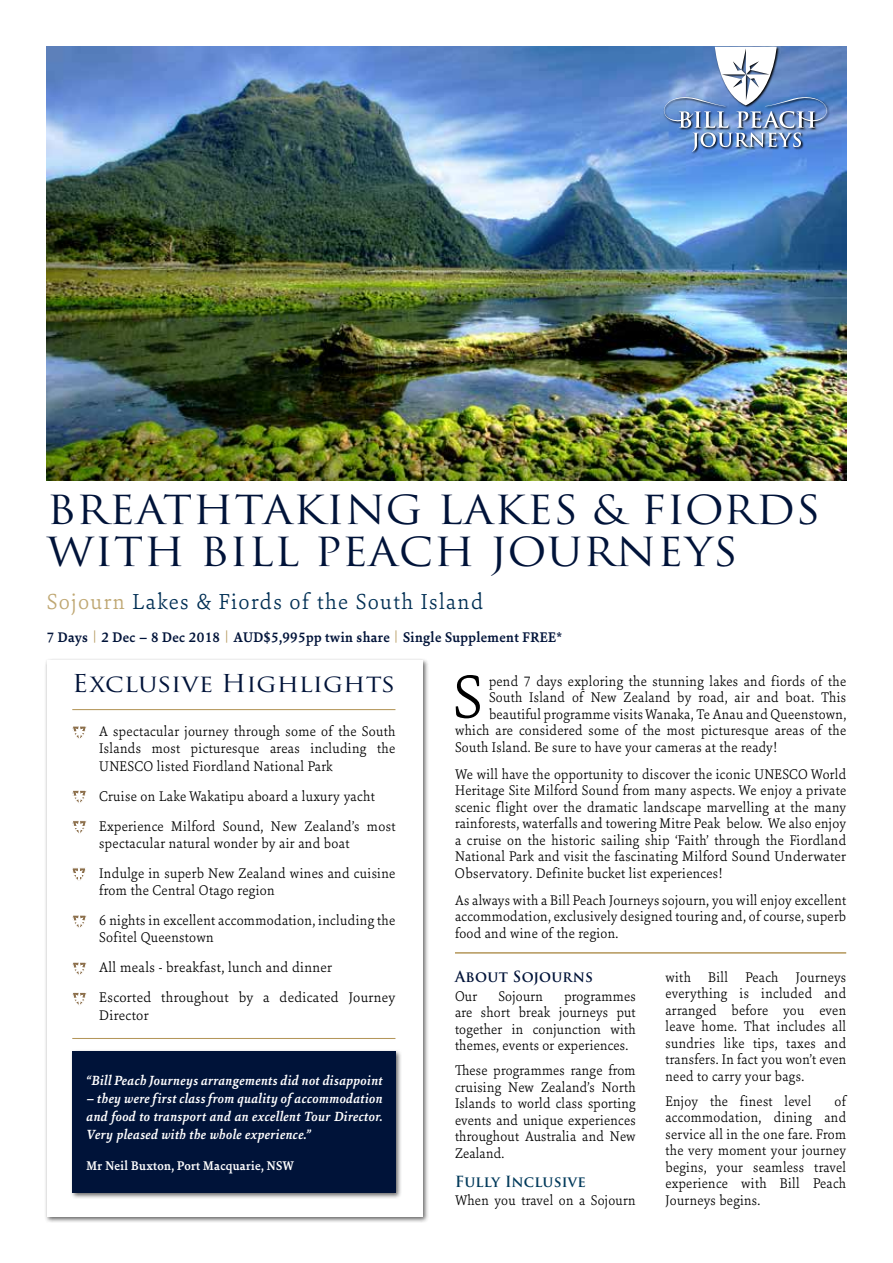
<style>
.page{position:relative;width:893px;height:1263px;background:#fff}
.page>*{position:absolute;margin:0;border:0;box-sizing:border-box;transform-origin:0 0}
.t1{font:300 64.5px "Sina Nova";color:#000}
.t2{font:39px/42px "Trajan Pro";letter-spacing:.01em;color:#001339;scale:1.1 1}
.t3{font:24px "Trajan Pro";letter-spacing:.005em;color:#001339;scale:1.1 1}
.t4{font:300 23.25px "Sina Nova";letter-spacing:.06em;color:#002f54}
.t5{font:300 15px/16.5px "Sina Nova";letter-spacing:.02em;color:#000;text-align:justify;scale:.96 1}
.t6{font:300 15px/30px "Sina Nova";letter-spacing:.02em;color:#000}
.t7{font:700 15px "Sina Nova";letter-spacing:.02em;color:#001339}
.t8{font:700 15px "Trajan Pro";letter-spacing:.015em;color:#00395a}
.t9{font:700 15px "Trajan Pro";letter-spacing:.02em;color:#001339}
.t10{font:italic 700 14.25px/18px "Sina Nova";letter-spacing:.02em;color:#fff;text-align:justify;scale:.95 1}
.t11{font:700 13.5px "Sina Nova";letter-spacing:.02em;color:#fff;scale:.95 1}
.t12{font:12.3px "Helvetica Neue";color:#b4975a;scale:.95 1}
.s1{color:#bfa772}
</style>
<div class="page">
<div style="left:45px;top:658px;width:385px;height:565px;background:#000;opacity:.6"></div>
<div style="left:47px;top:660px;width:376px;height:556px;background:#fff"></div>
<hr style="left:72px;top:709px;width:323px;height:1px;background:#b4975a">
<hr style="left:72px;top:1038px;width:323px;height:1px;background:#b4975a">
<img style="left:47px;top:47px;width:799px;height:433px">
<div style="left:70px;top:1049px;width:332px;height:150px;background:#000;opacity:.6"></div>
<div style="left:72px;top:1051px;width:323px;height:142px;background:#001339"></div>
<svg style="left:73px;top:962px;width:13px;height:13px"></svg>
<svg style="left:73px;top:915px;width:13px;height:13px"></svg>
<svg style="left:72px;top:868px;width:14px;height:13px"></svg>
<svg style="left:72px;top:820px;width:14px;height:14px"></svg>
<svg style="left:73px;top:790px;width:13px;height:13px"></svg>
<svg style="left:73px;top:992px;width:13px;height:13px"></svg>
<hr style="left:455px;top:952px;width:391px;height:2px;background:#b4975a">
<svg style="left:663px;top:46px;width:167px;height:109px"></svg>
<svg style="left:664px;top:47px;width:163px;height:105px"></svg>
<svg style="left:73px;top:726px;width:13px;height:13px"></svg>
<h2 class="t2" style="left:47px;top:488px;width:705px">BREATHTAKING LAKES &amp; FIORDS<br>WITH BILL PEACH JOURNEYS</h2>
<h3 class="t4" style="left:47px;top:586px;width:438px"><span class="s1">Sojourn</span> Lakes &amp; Fiords of the South Island</h3>
<p class="t12" style="left:93px;top:627px;width:4px">|</p>
<p class="t12" style="left:225px;top:626px;width:4px">|</p>
<p class="t12" style="left:395px;top:626px;width:4px">|</p>
<p class="t7" style="left:47px;top:627px;width:517px">7 Days 2 Dec – 8 Dec 2018 AUD$5,995pp twin share Single Supplement FREE*</p>
<h3 class="t3" style="left:72px;top:668px;width:295px">Exclusive Highlights</h3>
<p class="t6" style="left:99px;top:722px;width:298px;line-height:17.2px;text-align:justify;text-indent:-27px">* A spectacular journey through some of the South Islands most picturesque areas including the UNESCO listed Fiordland National Park</p>
<p class="t6" style="left:72px;top:780px;width:325px">* Cruise on Lake Wakatipu aboard a luxury yacht<br>* Experience Milford Sound, New Zealand’s most</p>
<p class="t6" style="left:72px;top:827px;width:325px;text-indent:27px">spectacular natural wonder by air and boat<br>* Indulge in superb New Zealand wines and cuisine</p>
<p class="t6" style="left:72px;top:875px;width:325px;text-indent:27px">from the Central Otago region<br>* 6 nights in excellent accommodation, including the</p>
<p class="t6" style="left:72px;top:922px;width:325px;text-indent:27px">Sofitel Queenstown<br>* All meals - breakfast, lunch and dinner<br>* Escorted throughout by a dedicated Journey</p>
<p class="t6" style="left:99px;top:999px;width:51px">Director</p>
<p class="t10" style="left:87px;top:1071px;width:313px">“Bill Peach Journeys arrangements did not disappoint</p>
<p class="t10" style="left:87px;top:1089px;width:313px">– they were first class from quality of accommodation and food to transport and an excellent Tour Director.<br>Very pleased with the whole experience.”</p>
<p class="t11" style="left:87px;top:1157px;width:220px">Mr Neil Buxton, Port Macquarie, NSW</p>
<p class="t5" style="left:489px;top:672px;width:374px">pend 7 days exploring the stunning lakes and fiords of the</p>
<p class="t5" style="left:489px;top:688px;width:374px">South Island of New Zealand by road, air and boat. This</p>
<p class="t5" style="left:489px;top:705px;width:374px">beautiful programme visits Wanaka, Te Anau and Queenstown,</p>
<p class="t5" style="left:455px;top:721px;width:409px">which are considered some of the most picturesque areas of the</p>
<p class="t5" style="left:455px;top:738px;width:337px">South Island. Be sure to have your cameras at the ready!</p>
<p class="t5" style="left:455px;top:765px;width:409px">We will have the opportunity to discover the iconic UNESCO World Heritage Site Milford Sound from many aspects. We enjoy a private scenic flight over the dramatic landscape marvelling at the many rainforests, waterfalls and towering Mitre Peak below. We also enjoy a cruise on the historic sailing ship ‘Faith’ through the Fiordland National Park and visit the fascinating Milford Sound Underwater Observatory. Definite bucket list experiences!</p>
<p class="t5" style="left:455px;top:891px;width:409px">As always with a Bill Peach Journeys sojourn, you will enjoy excellent accommodation, exclusively designed touring and, of course, superb food and wine of the region.</p>
<h1 class="t1" style="left:453px;top:654px;width:31px">S</h1>
<p class="t9" style="left:455px;top:967px;width:140px">About Sojourns</p>
<p class="t5" style="left:455px;top:987px;width:25px">Our</p>
<p class="t5" style="left:498px;top:987px;width:48px">Sojourn</p>
<p class="t5" style="left:455px;top:987px;width:190px;text-indent:109px">programmes are short break journeys put together in conjunction with themes, events or experiences.</p>
<p class="t5" style="left:455px;top:1061px;width:190px">These programmes range from cruising New Zealand’s North Islands to world class sporting events and unique experiences throughout Australia and New Zealand.</p>
<p class="t8" style="left:455px;top:1172px;width:132px">Fully Inclusive</p>
<p class="t5" style="left:455px;top:1191px;width:190px">When you travel on a Sojourn</p>
<p class="t5" style="left:665px;top:968px;width:190px">with Bill Peach Journeys everything is included and arranged before you even leave home. That includes all sundries like tips, taxes and transfers. In fact you won’t even need to carry your bags.</p>
<p class="t5" style="left:665px;top:1092px;width:153px">Enjoy the finest level</p>
<p class="t5" style="left:665px;top:1092px;width:190px;text-indent:169px">of accommodation, dining and service all in the one fare. From the very moment your journey begins, your seamless travel experience with Bill Peach Journeys begins.</p>
</div>
